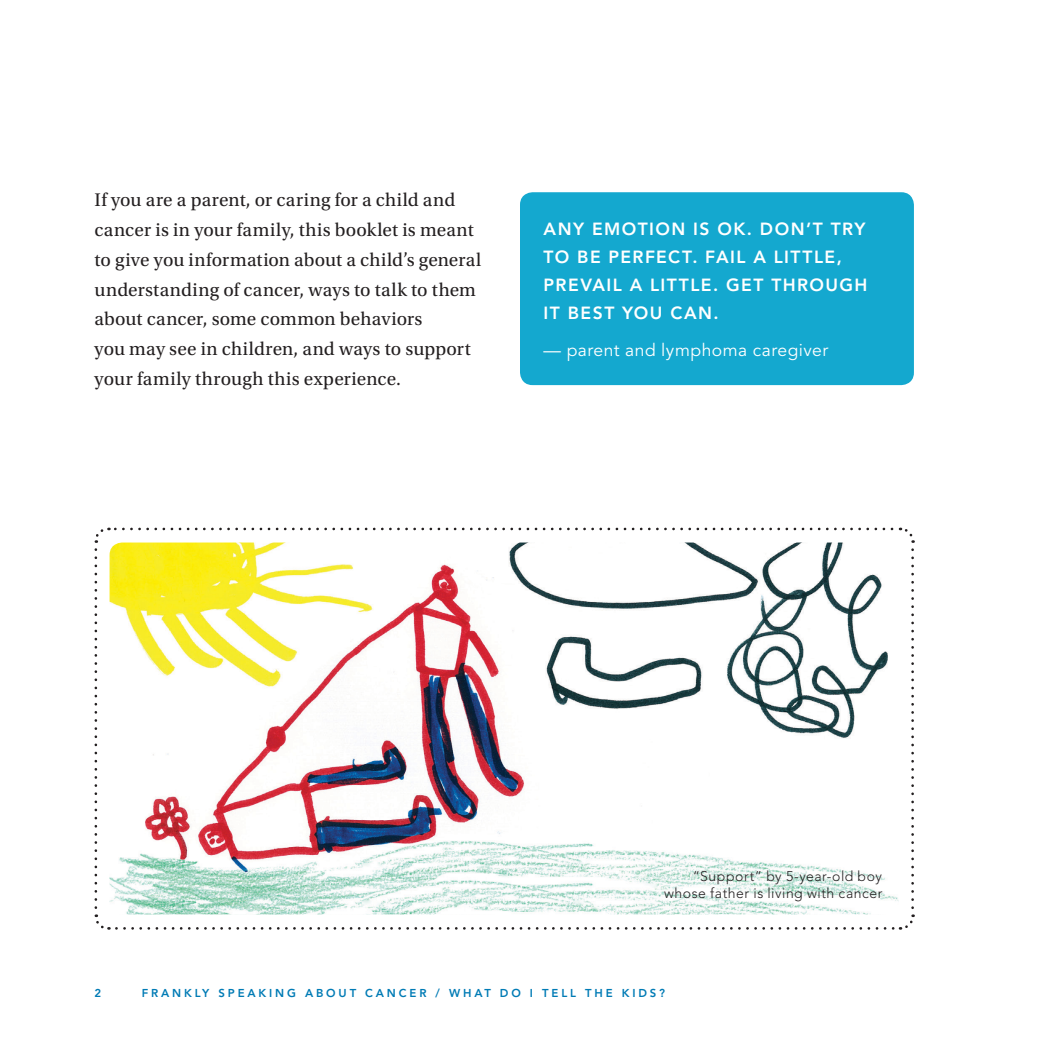
<style>
.page{position:relative;width:1040px;height:1040px;background:#fff}
.page>*{position:absolute;margin:0;border:0;box-sizing:border-box;transform-origin:0 0}
.text{font:19.25px/29.8px "Utopia Std";letter-spacing:.01em;color:#231f20}
.quotes{font:800 17.5px/28px "Avenir LT Std";letter-spacing:.08em;color:#fff}
.quote_attribute{font:17.5px "Avenir LT Std";letter-spacing:.025em;color:#fff}
.intro{font:300 14px/17.5px "Avenir LT Std";letter-spacing:.04em;color:#231f20;text-align:right}
.t1{font:800 11.38px "Avenir LT Std";letter-spacing:.25em;color:#007bb5}
</style>
<div class="page">
<div style="left:520px;top:192px;width:394px;height:193px;background:#14a8cf;border-radius:13px"></div>
<svg style="left:94px;top:549px;width:15px;height:381px"></svg>
<svg style="left:116px;top:914px;width:799px;height:16px"></svg>
<svg style="left:900px;top:527px;width:14px;height:380px"></svg>
<svg style="left:94px;top:527px;width:798px;height:16px"></svg>
<img style="left:110px;top:542px;width:788px;height:372px">
<hr style="left:1039px;top:645px;width:1px;height:395px;background:#0154a6">
<p class="text" style="left:94px;top:185px;width:388px">If you are a parent, or caring for a child and cancer is in your family, this booklet is meant to give you information about a child’s general understanding of cancer, ways to talk to them about cancer, some common behaviors<br>you may see in children, and ways to support your family through this experience.</p>
<p class="quotes" style="left:543px;top:215px;width:325px">ANY EMOTION IS OK. DON’T TRY<br>TO BE PERFECT. FAIL A LITTLE,<br>PREVAIL A LITTLE. GET THROUGH<br>IT BEST YOU CAN.</p>
<p class="quote_attribute" style="left:543px;top:339px;width:286px">— parent and lymphoma caregiver</p>
<p class="intro" style="left:664px;top:867px;width:220px">“Support” by 5-year-old boy whose father is living with cancer</p>
<p class="t1" style="left:94px;top:985px;width:8px">2</p>
<p class="t1" style="left:142px;top:985px;width:525px">FRANKLY SPEAKING ABOUT CANCER / WHAT DO I TELL THE KIDS?</p>
</div>
